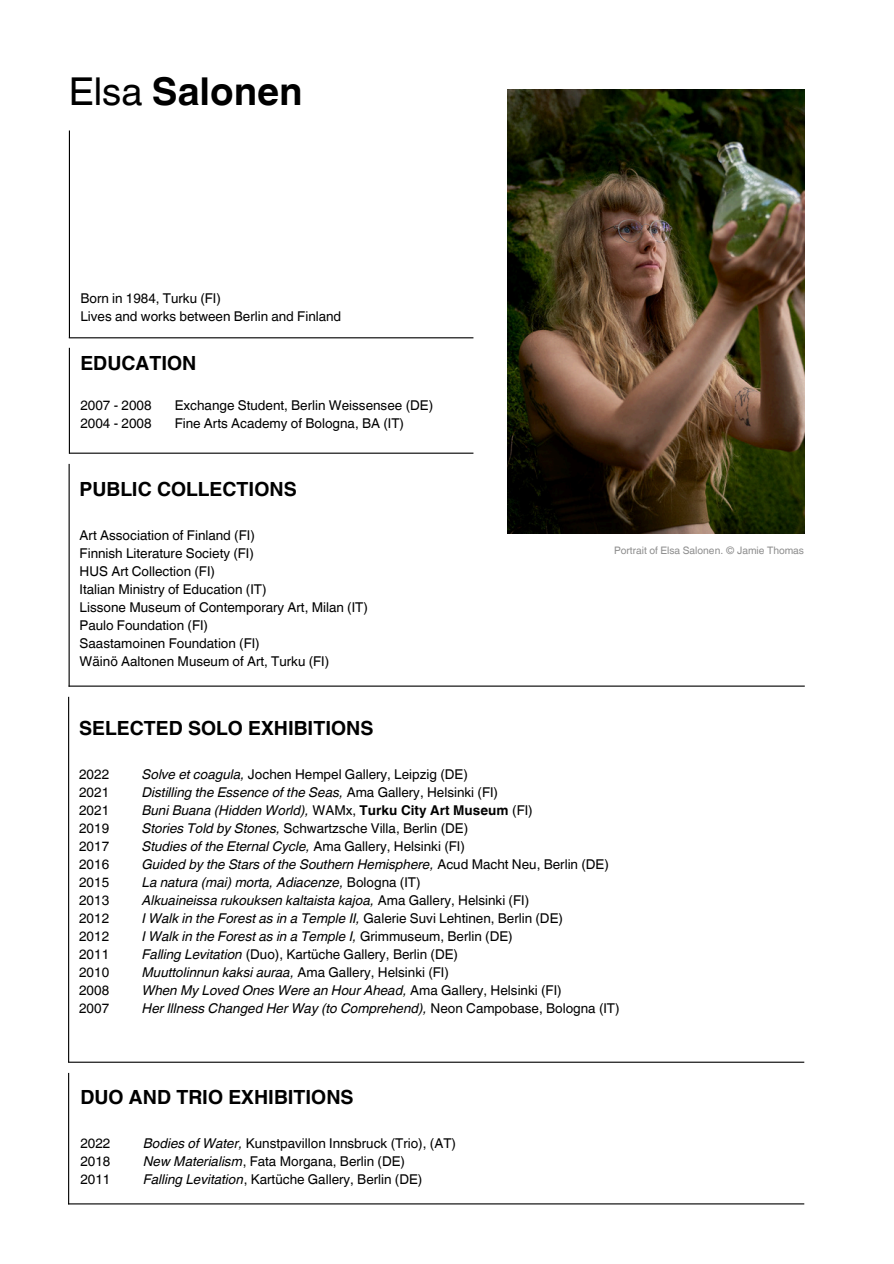
<style>
.page{position:relative;width:894px;height:1264px;background:#fff}
.page>*{position:absolute;margin:0;border:0;box-sizing:border-box;transform-origin:0 0}
.t1{font:700 38.4px "Helvetica World";color:#000}
.t2{font:700 19.5px "Helvetica World";color:#000}
.t3{font:13.5px/18px "Helvetica World";color:#000}
.t4{font:italic 13.5px "Helvetica World";color:#000}
.t5{font:10.35px "Helvetica World";color:#8e8e8e}
.s1{font-weight:400}
.s2{font-style:italic}
.s3{font-style:normal}
.s4{font-weight:700;font-style:normal}
</style>
<div class="page">
<hr style="left:68px;top:1203px;width:736px;height:1px;background:#000">
<hr style="left:68px;top:1072px;width:1px;height:132px;background:#000">
<hr style="left:68px;top:1061px;width:736px;height:1px;background:#000">
<hr style="left:68px;top:696px;width:1px;height:366px;background:#000">
<hr style="left:69px;top:337px;width:404px;height:1px;background:#000">
<hr style="left:69px;top:130px;width:1px;height:208px;background:#000">
<hr style="left:69px;top:685px;width:735px;height:1px;background:#000">
<hr style="left:69px;top:464px;width:1px;height:222px;background:#000">
<hr style="left:69px;top:452px;width:404px;height:2px;background:#000">
<hr style="left:69px;top:348px;width:1px;height:106px;background:#000">
<img style="left:507px;top:89px;width:297px;height:445px">
<h1 class="t1" style="left:69px;top:60px;width:235px"><span class="s1">Elsa</span> Salonen</h1>
<h3 class="t3" style="left:80px;top:289px;width:262px">Born in 1984, Turku (FI)<br>Lives and works between Berlin and Finland</h3>
<h2 class="t2" style="left:80px;top:347px;width:118px">EDUCATION</h2>
<h3 class="t3" style="left:80px;top:396px;width:73px">2007 - 2008</h3>
<h3 class="t3" style="left:175px;top:396px;width:260px">Exchange Student, Berlin Weissensee (DE)</h3>
<h3 class="t3" style="left:80px;top:414px;width:73px">2004 - 2008</h3>
<h3 class="t3" style="left:175px;top:414px;width:231px">Fine Arts Academy of Bologna, BA (IT)</h3>
<h2 class="t2" style="left:80px;top:473px;width:218px">PUBLIC COLLECTIONS</h2>
<p class="t3" style="left:80px;top:526px;width:290px">Art Association of Finland (FI)<br>Finnish Literature Society (FI)<br>HUS Art Collection (FI)<br>Italian Ministry of Education (IT)<br>Lissone Museum of Contemporary Art, Milan (IT)<br>Paulo Foundation (FI)<br>Saastamoinen Foundation (FI)<br>Wäinö Aaltonen Museum of Art, Turku (FI)</p>
<p class="t5" style="left:614px;top:544px;width:191px">Portrait of Elsa Salonen. © Jamie Thomas</p>
<h2 class="t2" style="left:79px;top:712px;width:296px">SELECTED SOLO EXHIBITIONS</h2>
<p class="t3" style="left:79px;top:765px;width:32px">2022</p>
<p class="t3" style="left:142px;top:765px;width:327px"><span class="s2">Solve et coagula,</span> Jochen Hempel Gallery, Leipzig (DE)</p>
<p class="t3" style="left:79px;top:783px;width:32px">2021</p>
<p class="t4" style="left:142px;top:781px;width:357px">Distilling the Essence of the Seas, <span class="s3">Ama Gallery, Helsinki (FI)</span></p>
<p class="t3" style="left:79px;top:801px;width:32px">2021</p>
<p class="t4" style="left:142px;top:799px;width:392px">Buni Buana (Hidden World), <span class="s3">WAMx,</span> <span class="s4">Turku City Art Museum</span> <span class="s3">(FI)</span></p>
<p class="t3" style="left:79px;top:819px;width:32px">2019</p>
<p class="t3" style="left:142px;top:819px;width:327px"><span class="s2">Stories Told by Stones,</span> Schwartzsche Villa, Berlin (DE)</p>
<p class="t3" style="left:79px;top:837px;width:32px">2017</p>
<p class="t4" style="left:142px;top:835px;width:324px">Studies of the Eternal Cycle, <span class="s3">Ama Gallery, Helsinki (FI)</span></p>
<p class="t3" style="left:79px;top:855px;width:32px">2016</p>
<p class="t4" style="left:142px;top:853px;width:468px">Guided by the Stars of the Southern Hemisphere, <span class="s3">Acud Macht Neu, Berlin (DE)</span></p>
<p class="t3" style="left:79px;top:873px;width:32px">2015</p>
<p class="t4" style="left:142px;top:871px;width:280px">La natura (mai) morta, Adiacenze, <span class="s3">Bologna (IT)</span></p>
<p class="t3" style="left:79px;top:891px;width:32px">2013</p>
<p class="t4" style="left:142px;top:889px;width:388px">Alkuaineissa rukouksen kaltaista kajoa, <span class="s3">Ama Gallery, Helsinki (FI)</span></p>
<p class="t3" style="left:79px;top:909px;width:32px">2012</p>
<p class="t4" style="left:142px;top:907px;width:422px">I Walk in the Forest as in a Temple II, <span class="s3">Galerie Suvi Lehtinen, Berlin (DE)</span></p>
<p class="t3" style="left:79px;top:927px;width:32px">2012</p>
<p class="t4" style="left:142px;top:925px;width:372px">I Walk in the Forest as in a Temple I, <span class="s3">Grimmuseum, Berlin (DE)</span></p>
<p class="t3" style="left:79px;top:945px;width:32px">2011</p>
<p class="t3" style="left:142px;top:945px;width:317px"><span class="s2">Falling Levitation</span> (Duo), Kartüche Gallery, Berlin (DE)</p>
<p class="t3" style="left:79px;top:963px;width:32px">2010</p>
<p class="t4" style="left:142px;top:961px;width:308px">Muuttolinnun kaksi auraa, <span class="s3">Ama Gallery, Helsinki (FI)</span></p>
<p class="t3" style="left:79px;top:981px;width:32px">2008</p>
<p class="t4" style="left:142px;top:979px;width:421px">When My Loved Ones Were an Hour Ahead, <span class="s3">Ama Gallery, Helsinki (FI)</span></p>
<p class="t3" style="left:79px;top:999px;width:32px">2007</p>
<p class="t4" style="left:142px;top:997px;width:479px">Her Illness Changed Her Way (to Comprehend), <span class="s3">Neon Campobase, Bologna (IT)</span></p>
<h2 class="t2" style="left:80px;top:1080px;width:275px">DUO AND TRIO EXHIBITIONS</h2>
<p class="t3" style="left:80px;top:1133px;width:32px">2022</p>
<p class="t3" style="left:143px;top:1133px;width:314px"><span class="s2">Bodies of Water,</span> Kunstpavillon Innsbruck (Trio), (AT)</p>
<p class="t3" style="left:80px;top:1151px;width:32px">2018</p>
<p class="t3" style="left:143px;top:1151px;width:263px"><span class="s2">New Materialism</span>, Fata Morgana, Berlin (DE)</p>
<p class="t3" style="left:80px;top:1169px;width:32px">2011</p>
<p class="t3" style="left:143px;top:1169px;width:280px"><span class="s2">Falling Levitation</span>, Kartüche Gallery, Berlin (DE)</p>
</div>
